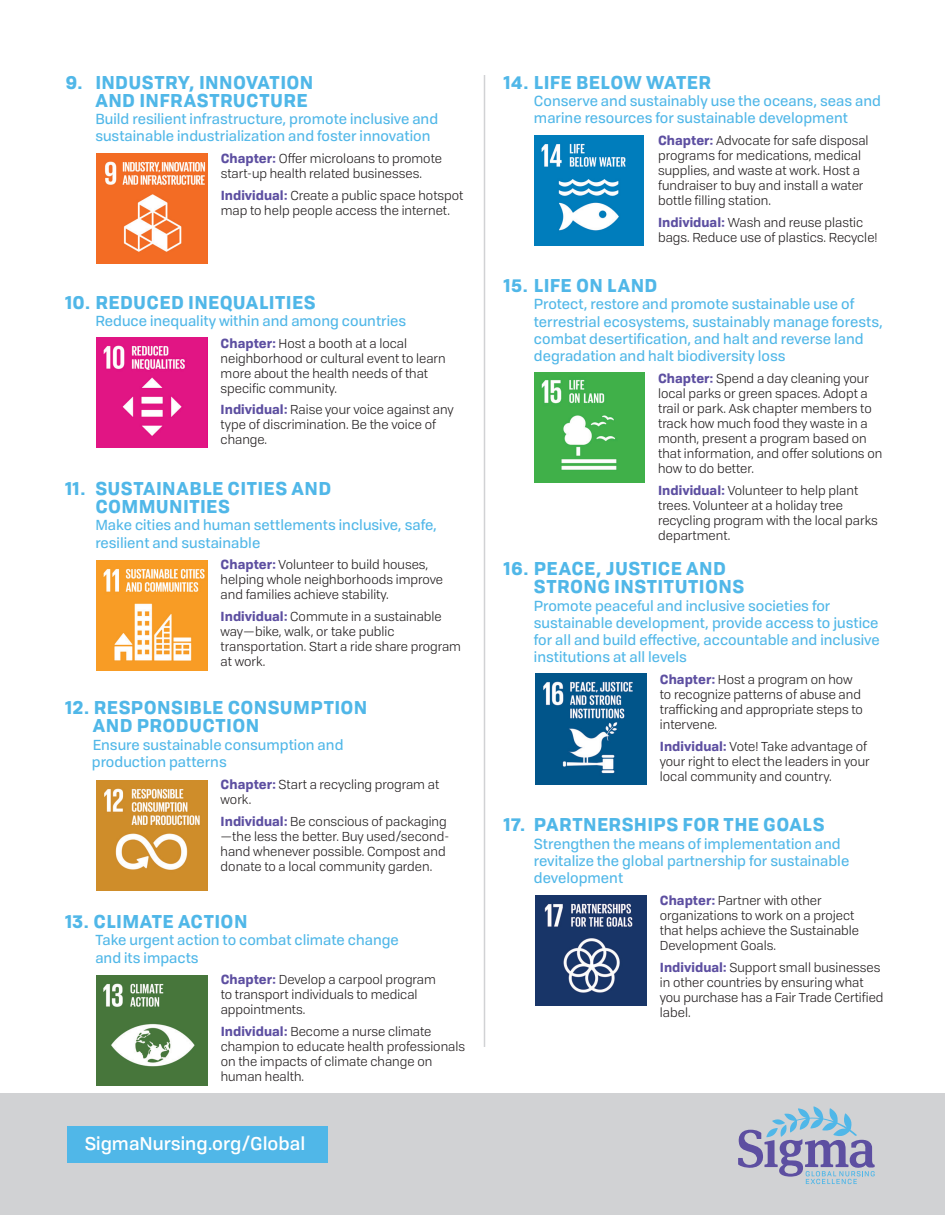
<style>
.page{position:relative;width:945px;height:1215px;background:#fff}
.page>*{position:absolute;margin:0;border:0;box-sizing:border-box;transform-origin:0 0}
.Number_Heads{font:700 18px/18px "Tofino Personal";letter-spacing:.02em;color:#50b7e8}
.What_to_do{font:700 18px/18px "Tofino Personal";letter-spacing:.02em;color:#50b7e8}
.t1{font:500 18px "Tofino Personal";color:#fff}
.Description{font:14.25px/17.2px "Tofino Personal";color:#50b7e8}
.What_to_do-2{font:14.25px/17.2px "Tofino Personal";color:#50b7e8}
.What_to_do-3{font:12.75px/15px "Tofino Personal";color:#231f20}
.s1{font-weight:700;color:#5d4fa1}
</style>
<div class="page">
<div style="left:0;top:1094px;width:945px;height:121px;background:#d1d2d4"></div>
<hr style="left:484px;top:75px;width:1px;height:972px;background:#d1d2d4">
<svg style="left:738px;top:1106px;width:137px;height:78px"></svg>
<div style="left:68px;top:1127px;width:260px;height:36px;background:#50b7e8"></div>
<img style="left:97px;top:975px;width:110px;height:111px">
<img style="left:534px;top:135px;width:110px;height:111px">
<img style="left:97px;top:153px;width:110px;height:111px">
<img style="left:534px;top:372px;width:111px;height:110px">
<img style="left:97px;top:337px;width:110px;height:111px">
<img style="left:536px;top:674px;width:110px;height:110px">
<img style="left:97px;top:560px;width:110px;height:111px">
<img style="left:536px;top:895px;width:110px;height:111px">
<img style="left:97px;top:780px;width:110px;height:110px">
<p class="Number_Heads" style="left:95px;top:72px;width:220px;text-indent:-30px">9. INDUSTRY, INNOVATION<br>AND INFRASTRUCTURE</p>
<p class="Description" style="left:95px;top:109px;width:344px">Build resilient infrastructure, promote inclusive and sustainable industrialization and foster innovation</p>
<p class="What_to_do-3" style="left:221px;top:150px;width:223px"><span class="s1">Chapter:</span> Offer microloans to promote start-up health related businesses.</p>
<p class="What_to_do-3" style="left:221px;top:187px;width:244px"><span class="s1">Individual:</span> Create a public space hotspot map to help people access the internet.</p>
<p class="Number_Heads" style="left:65px;top:292px;width:252px">10. REDUCED INEQUALITIES</p>
<p class="Description" style="left:95px;top:311px;width:313px">Reduce inequality within and among countries</p>
<p class="What_to_do-3" style="left:221px;top:335px;width:227px"><span class="s1">Chapter:</span> Host a booth at a local neighborhood or cultural event to learn more about the health needs of that specific community.</p>
<p class="What_to_do-3" style="left:221px;top:402px;width:235px"><span class="s1">Individual:</span> Raise your voice against any type of discrimination. Be the voice of change.</p>
<p class="Number_Heads" style="left:95px;top:478px;width:237px;text-indent:-30px">11. SUSTAINABLE CITIES AND<br>COMMUNITIES</p>
<p class="Description" style="left:95px;top:516px;width:343px">Make cities and human settlements inclusive, safe, resilient and sustainable</p>
<p class="What_to_do-3" style="left:221px;top:556px;width:224px"><span class="s1">Chapter:</span> Volunteer to build houses, helping whole neighborhoods improve and families achieve stability.</p>
<p class="What_to_do-3" style="left:221px;top:608px;width:242px"><span class="s1">Individual:</span> Commute in a sustainable way—bike, walk, or take public transportation. Start a ride share program at work.</p>
<p class="What_to_do" style="left:93px;top:697px;width:276px;text-indent:-27px">12. RESPONSIBLE CONSUMPTION<br>AND PRODUCTION</p>
<p class="What_to_do-2" style="left:92px;top:735px;width:253px">Ensure sustainable consumption and production patterns</p>
<p class="What_to_do-3" style="left:221px;top:776px;width:220px"><span class="s1">Chapter:</span> Start a recycling program at work.</p>
<p class="What_to_do-3" style="left:221px;top:813px;width:230px"><span class="s1">Individual:</span> Be conscious of packaging —the less the better. Buy used/second&shy;hand whenever possible. Compost and donate to a local community garden.</p>
<p class="Number_Heads" style="left:65px;top:911px;width:184px">13. CLIMATE ACTION</p>
<p class="Description" style="left:95px;top:931px;width:305px">Take urgent action to combat climate change and its impacts</p>
<p class="What_to_do-3" style="left:221px;top:971px;width:217px"><span class="s1">Chapter:</span> Develop a carpool program to transport individuals to medical appointments.</p>
<p class="What_to_do-3" style="left:221px;top:1023px;width:246px"><span class="s1">Individual:</span> Become a nurse climate champion to educate health professionals on the impacts of climate change on human health.</p>
<p class="t1" style="left:85px;top:1130px;width:222px">SigmaNursing.org/Global</p>
<p class="Number_Heads" style="left:504px;top:72px;width:209px">14. LIFE BELOW WATER</p>
<p class="Description" style="left:534px;top:91px;width:349px">Conserve and sustainably use the oceans, seas and marine resources for sustainable development</p>
<p class="What_to_do-3" style="left:658px;top:132px;width:212px"><span class="s1">Chapter:</span> Advocate for safe disposal programs for medications, medical supplies, and waste at work. Host a fundraiser to buy and install a water bottle filling station.</p>
<p class="What_to_do-3" style="left:658px;top:214px;width:221px"><span class="s1">Individual:</span> Wash and reuse plastic bags. Reduce use of plastics. Recycle!</p>
<p class="Number_Heads" style="left:504px;top:275px;width:155px">15. LIFE ON LAND</p>
<p class="Description" style="left:534px;top:295px;width:350px">Protect, restore and promote sustainable use of terrestrial ecosystems, sustainably manage forests, combat desertification, and halt and reverse land degradation and halt biodiversity loss</p>
<p class="What_to_do-3" style="left:658px;top:370px;width:226px"><span class="s1">Chapter:</span> Spend a day cleaning your local parks or green spaces. Adopt a trail or park. Ask chapter members to track how much food they waste in a month, present a program based on that information, and offer solutions on how to do better.</p>
<p class="What_to_do-3" style="left:658px;top:482px;width:221px"><span class="s1">Individual:</span> Volunteer to help plant trees. Volunteer at a holiday tree recycling program with the local parks department.</p>
<p class="Number_Heads" style="left:534px;top:558px;width:212px;text-indent:-30px">16. PEACE, JUSTICE AND<br>STRONG INSTITUTIONS</p>
<p class="Description" style="left:534px;top:596px;width:347px">Promote peaceful and inclusive societies for sustainable development, provide access to justice for all and build effective, accountable and inclusive institutions at all levels</p>
<p class="What_to_do-3" style="left:660px;top:671px;width:204px"><span class="s1">Chapter:</span> Host a program on how to recognize patterns of abuse and trafficking and appropriate steps to intervene.</p>
<p class="What_to_do-3" style="left:660px;top:738px;width:211px"><span class="s1">Individual:</span> Vote! Take advantage of your right to elect the leaders in your local community and country.</p>
<p class="Number_Heads" style="left:504px;top:814px;width:322px">17. PARTNERSHIPS FOR THE GOALS</p>
<p class="Description" style="left:534px;top:834px;width:317px">Strengthen the means of implementation and revitalize the global partnership for sustainable development</p>
<p class="What_to_do-3" style="left:660px;top:892px;width:201px"><span class="s1">Chapter:</span> Partner with other organizations to work on a project that helps achieve the Sustainable<br>Development Goals.</p>
<p class="What_to_do-3" style="left:660px;top:959px;width:225px"><span class="s1">Individual:</span> Support small businesses in other countries by ensuring what you purchase has a Fair Trade Certified label.</p>
</div>
